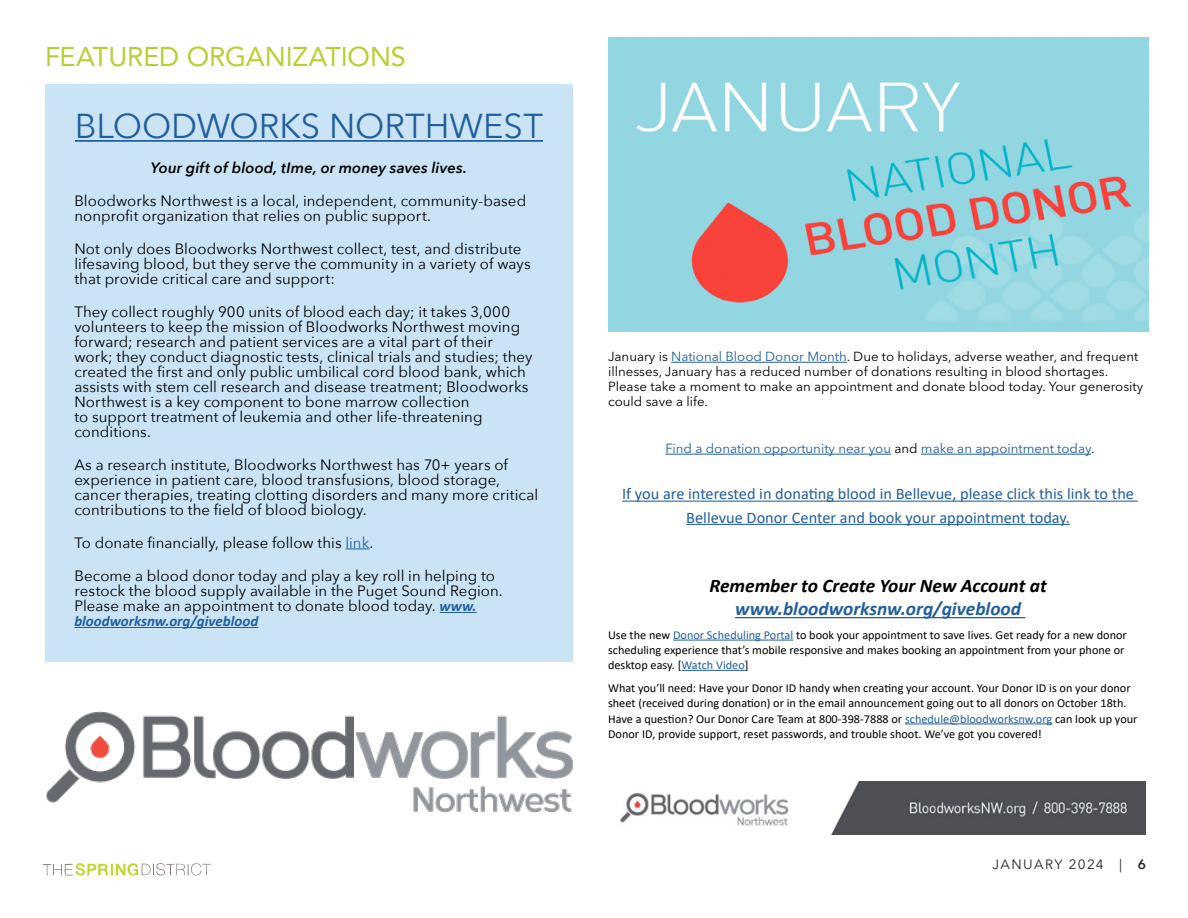
<style>
.page{position:relative;width:1188px;height:918px;background:#fff}
.page>*{position:absolute;margin:0;border:0;box-sizing:border-box;transform-origin:0 0}
.t1{font:34.5px "Avenir Next";letter-spacing:-.005em;color:#215e9e}
.t2{font:27px "Avenir LT Std";letter-spacing:-.005em;color:#b8cf33}
.t3{font:italic 700 19.2px "Calibri";color:#000}
.t4{font:italic 700 19.2px "Calibri";color:#215e9e}
.t5{font:16.2px/23.2px "Calibri";color:#215e9e;text-align:center}
.t6{font:15px/15px "Avenir Next";letter-spacing:.005em;color:#000}
.t7{font:italic 600 15px "Avenir Next";letter-spacing:.01em;color:#000}
.t8{font:italic 700 15px "Calibri";color:#215e9e}
.t9{font:13.5px "Avenir Next";letter-spacing:.1em;color:#262523}
.t10{font:13.2px/15.1px "Avenir Next LT Pro";color:#000}
.t11{font:13.2px "Avenir Next LT Pro";color:#215e9e}
.t12{font:12.15px/15.1px "Calibri";color:#000}
.s1{color:#215e9e}
.s2{font-family:"Calibri";font-weight:700;font-style:italic;color:#215e9e}
.s3{color:#000}
.s4{font-weight:600}
</style>
<div class="page">
<hr style="left:671px;top:362px;width:176px;height:1px;background:#215e9e">
<hr style="left:665px;top:454px;width:226px;height:1px;background:#215e9e">
<hr style="left:921px;top:454px;width:170px;height:1px;background:#215e9e">
<hr style="left:622px;top:501px;width:516px;height:1px;background:#215e9e">
<hr style="left:686px;top:524px;width:384px;height:1px;background:#215e9e">
<hr style="left:735px;top:617px;width:290px;height:1px;background:#215e9e">
<hr style="left:673px;top:640px;width:120px;height:1px;background:#215e9e">
<hr style="left:682px;top:670px;width:63px;height:1px;background:#215e9e">
<hr style="left:905px;top:724px;width:147px;height:1px;background:#215e9e">
<svg style="left:43px;top:863px;width:168px;height:13px"></svg>
<div style="left:45px;top:84px;width:527px;height:578px;background:#cae4f5"></div>
<hr style="left:75px;top:140px;width:468px;height:2px;background:#215e9e">
<svg style="left:345px;top:549px;width:25px;height:1px"></svg>
<hr style="left:440px;top:612px;width:37px;height:1px;background:#215e9e">
<hr style="left:74px;top:627px;width:184px;height:1px;background:#215e9e">
<img style="left:46px;top:711px;width:528px;height:102px">
<img style="left:608px;top:38px;width:540px;height:293px">
<img style="left:620px;top:782px;width:526px;height:52px">
<h2 class="t2" style="left:45px;top:41px;width:362px">FEATURED ORGANIZATIONS</h2>
<h1 class="t1" style="left:75px;top:97px;width:470px">BLOODWORKS NORTHWEST</h1>
<p class="t7" style="left:151px;top:155px;width:317px">Your gift of blood, tIme, or money saves lives.</p>
<p class="t6" style="left:74px;top:192px;width:453px">Bloodworks Northwest is a local, independent, community-based nonprofit organization that relies on public support.</p>
<p class="t6" style="left:74px;top:240px;width:458px">Not only does Bloodworks Northwest collect, test, and distribute lifesaving blood, but they serve the community in a variety of ways that provide critical care and support:</p>
<p class="t6" style="left:74px;top:303px;width:460px">They collect roughly 900 units of blood each day; it takes 3,000 volunteers to keep the mission of Bloodworks Northwest moving forward; research and patient services are a vital part of their work; they conduct diagnostic tests, clinical trials and studies; they created the first and only public umbilical cord blood bank, which assists with stem cell research and disease treatment; Bloodworks Northwest is a key component to bone marrow collection<br>to support treatment of leukemia and other life-threatening conditions.</p>
<p class="t6" style="left:74px;top:456px;width:465px">As a research institute, Bloodworks Northwest has 70+ years of experience in patient care, blood transfusions, blood storage, cancer therapies, treating clotting disorders and many more critical contributions to the field of blood biology.</p>
<p class="t6" style="left:74px;top:534px;width:301px">To donate financially, please follow this <span class="s1">link</span>.</p>
<p class="t6" style="left:74px;top:567px;width:430px">Become a blood donor today and play a key roll in helping to restock the blood supply available in the Puget Sound Region.<br>Please make an appointment to donate blood today. <span class="s2">www.</span></p>
<p class="t8" style="left:74px;top:610px;width:185px">bloodworksnw.org/giveblood</p>
<p class="t10" style="left:608px;top:349px;width:537px">January is <span class="s1">National Blood Donor Month</span>. Due to holidays, adverse weather, and frequent illnesses, January has a reduced number of donations resulting in blood shortages.<br>Please take a moment to make an appointment and donate blood today. Your generosity could save a life.</p>
<p class="t11" style="left:665px;top:440px;width:431px">Find a donation opportunity near you <span class="s3">and</span> make an appointment today<span class="s3">.</span></p>
<p class="t5" style="left:622px;top:482px;width:513px">If you are interested in donating blood in Bellevue, please click this link to the<br>Bellevue Donor Center and book your appointment today.</p>
<p class="t3" style="left:709px;top:572px;width:339px">Remember to Create Your New Account at</p>
<p class="t4" style="left:735px;top:596px;width:287px">www.bloodworksnw.org/giveblood</p>
<p class="t12" style="left:608px;top:627px;width:520px">Use the new <span class="s1">Donor Scheduling Portal</span> to book your appointment to save lives. Get ready for a new donor scheduling experience that’s mobile responsive and makes booking an appointment from your phone or desktop easy. [<span class="s1">Watch Video</span>]</p>
<p class="t12" style="left:608px;top:680px;width:531px">What you’ll need: Have your Donor ID handy when creating your account. Your Donor ID is on your donor sheet (received during donation) or in the email announcement going out to all donors on October 18th.<br>Have a question? Our Donor Care Team at 800-398-7888 or <span class="s1">schedule@bloodworksnw.org</span> can look up your Donor ID, provide support, reset passwords, and trouble shoot. We’ve got you covered!</p>
<p class="t9" style="left:992px;top:853px;width:155px">JANUARY 2024 | <span class="s4">6</span></p>
</div>
